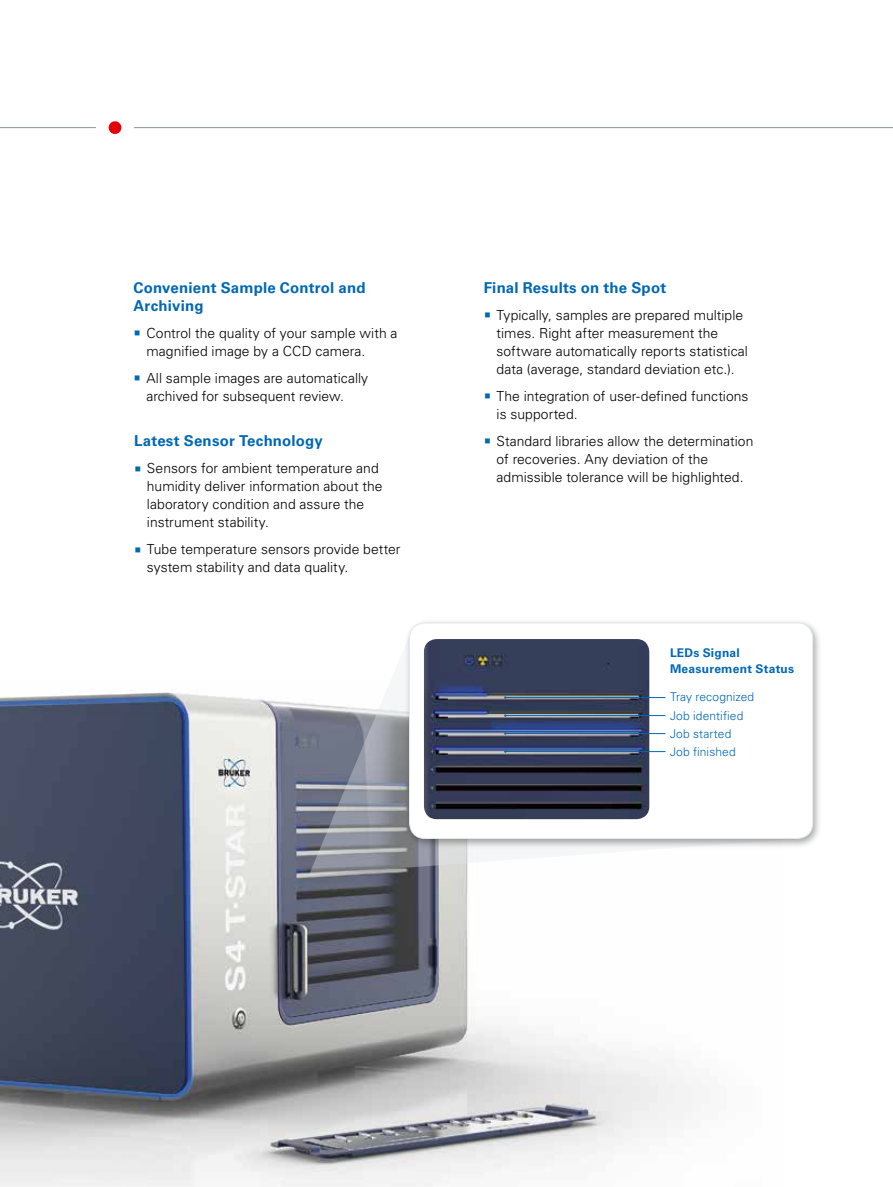
<style>
.page{position:relative;width:893px;height:1187px;background:#fff}
.page>*{position:absolute;margin:0;border:0;box-sizing:border-box;transform-origin:0 0}
.t1{font:700 15px/18px "Univers LT Std";letter-spacing:.01em;color:#0068b4}
.t2{font:300 13.8px/18px "Univers LT Std";color:#000}
.t3{font:300 12px/18.1px "Univers LT Std";letter-spacing:.01em;color:#0068b4}
.t4{font:700 12px/15.8px "Univers LT Std";letter-spacing:.02em;color:#0068b4}
</style>
<div class="page">
<img style="left:1px;top:692px;width:692px;height:494px">
<div style="left:109px;top:121px;width:12px;height:13px;background:#e3000b;border-radius:50%"></div>
<hr style="left:0;top:127px;width:96px;height:1px;background:#83929b">
<hr style="left:134px;top:127px;width:759px;height:1px;background:#83929b">
<svg style="left:309px;top:680px;width:384px;height:194px"></svg>
<div style="left:404px;top:618px;width:418px;height:230px;background:#000;opacity:.35"></div>
<div style="left:409px;top:623px;width:404px;height:215px;background:#fff;border-radius:16px"></div>
<div style="left:409px;top:622px;width:404px;height:216px;border:1px solid #e3e9ec;border-radius:16px"></div>
<img style="left:424px;top:639px;width:225px;height:180px">
<hr style="left:505px;top:697px;width:160px;height:1px;background:#0068b4">
<hr style="left:505px;top:715px;width:160px;height:1px;background:#0068b4">
<hr style="left:505px;top:733px;width:160px;height:1px;background:#0068b4">
<hr style="left:505px;top:751px;width:160px;height:1px;background:#0068b4">
<p class="t1" style="left:134px;top:278px;width:233px">Convenient Sample Control and<br>Archiving</p>
<p class="t2" style="left:146px;top:323px;width:253px">Control the quality of your sample with a magnified image by a CCD camera.</p>
<p class="t2" style="left:146px;top:368px;width:223px">All sample images are automatically archived for subsequent review.</p>
<p class="t1" style="left:134px;top:432px;width:190px">Latest Sensor Technology</p>
<p class="t2" style="left:147px;top:459px;width:237px">Sensors for ambient temperature and humidity deliver information about the laboratory condition and assure the instrument stability.</p>
<p class="t2" style="left:147px;top:540px;width:255px">Tube temperature sensors provide better system stability and data quality.</p>
<p class="t1" style="left:484px;top:278px;width:184px">Final Results on the Spot</p>
<p class="t2" style="left:497px;top:305px;width:253px">Typically, samples are prepared multiple times. Right after measurement the software automatically reports statistical data (average, standard deviation etc.).</p>
<p class="t2" style="left:497px;top:386px;width:253px">The integration of user-defined functions is supported.</p>
<p class="t2" style="left:497px;top:431px;width:258px">Standard libraries allow the determination of recoveries. Any deviation of the admissible tolerance will be highlighted.</p>
<p class="t4" style="left:670px;top:644px;width:126px">LEDs Signal<br>Measurement Status</p>
<p class="t3" style="left:670px;top:688px;width:86px">Tray recognized<br>Job identified<br>Job started<br>Job finished</p>
</div>
